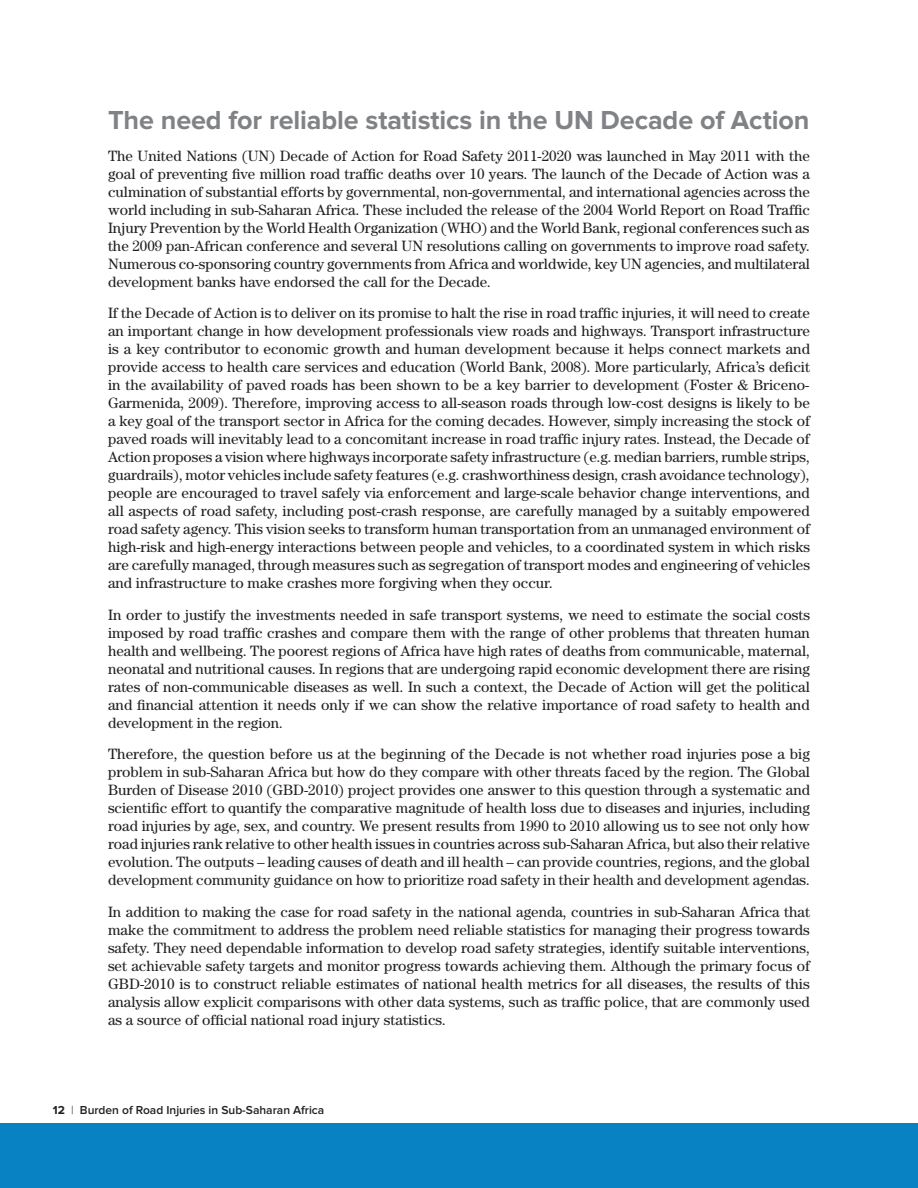
<style>
.page{position:relative;width:918px;height:1188px;background:#fff}
.page>*{position:absolute;margin:0;border:0;box-sizing:border-box;transform-origin:0 0}
.t1{font:700 27px "Proxima Nova";letter-spacing:-.005em;color:#808285}
.t2{font:15px/18px "Century";color:#231f20;text-align:justify}
.t3{font:600 12px "Proxima Nova";color:#231f20}
.s1{font-weight:700}
.s2{font-weight:300}
</style>
<div class="page">
<div style="left:0;top:1123px;width:918px;height:65px;background:#0882c3"></div>
<h1 class="t1" style="left:108px;top:108px;width:703px">The need for reliable statistics in the UN Decade of Action</h1>
<p class="t2" style="left:108px;top:146px;width:704px">The United Nations (UN) Decade of Action for Road Safety 2011-2020 was launched in May 2011 with the goal of preventing five million road traffic deaths over 10 years. The launch of the Decade of Action was a culmination of substantial efforts by governmental, non-governmental, and international agencies across the world including in sub-Saharan Africa. These included the release of the 2004 World Report on Road Traffic Injury Prevention by the World Health Organization (WHO) and the World Bank, regional conferences such as the 2009 pan-African conference and several UN resolutions calling on governments to improve road safety.<br>Numerous co-sponsoring country governments from Africa and worldwide, key UN agencies, and multilateral development banks have endorsed the call for the Decade.</p>
<p class="t2" style="left:108px;top:304px;width:704px">If the Decade of Action is to deliver on its promise to halt the rise in road traffic injuries, it will need to create an important change in how development professionals view roads and highways. Transport infrastructure is a key contributor to economic growth and human development because it helps connect markets and provide access to health care services and education (World Bank, 2008). More particularly, Africa’s deficit in the availability of paved roads has been shown to be a key barrier to development (Foster &amp; Briceno-Garmenida, 2009). Therefore, improving access to all-season roads through low-cost designs is likely to be a key goal of the transport sector in Africa for the coming decades. However, simply increasing the stock of paved roads will inevitably lead to a concomitant increase in road traffic injury rates. Instead, the Decade of Action proposes a vision where highways incorporate safety infrastructure (e.g. median barriers, rumble strips, guardrails), motor vehicles include safety features (e.g. crashworthiness design, crash avoidance technology), people are encouraged to travel safely via enforcement and large-scale behavior change interventions, and all aspects of road safety, including post-crash response, are carefully managed by a suitably empowered road safety agency. This vision seeks to transform human transportation from an unmanaged environment of high-risk and high-energy interactions between people and vehicles, to a coordinated system in which risks are carefully managed, through measures such as segregation of transport modes and engineering of vehicles and infrastructure to make crashes more forgiving when they occur.</p>
<p class="t2" style="left:108px;top:605px;width:704px">In order to justify the investments needed in safe transport systems, we need to estimate the social costs imposed by road traffic crashes and compare them with the range of other problems that threaten human health and wellbeing. The poorest regions of Africa have high rates of deaths from communicable, maternal, neonatal and nutritional causes. In regions that are undergoing rapid economic development there are rising rates of non-communicable diseases as well. In such a context, the Decade of Action will get the political and financial attention it needs only if we can show the relative importance of road safety to health and development in the region.</p>
<p class="t2" style="left:108px;top:745px;width:704px">Therefore, the question before us at the beginning of the Decade is not whether road injuries pose a big problem in sub-Saharan Africa but how do they compare with other threats faced by the region. The Global Burden of Disease 2010 (GBD-2010) project provides one answer to this question through a systematic and scientific effort to quantify the comparative magnitude of health loss due to diseases and injuries, including road injuries by age, sex, and country. We present results from 1990 to 2010 allowing us to see not only how road injuries rank relative to other health issues in countries across sub-Saharan Africa, but also their relative evolution. The outputs – leading causes of death and ill health – can provide countries, regions, and the global development community guidance on how to prioritize road safety in their health and development agendas.</p>
<p class="t2" style="left:108px;top:902px;width:704px">In addition to making the case for road safety in the national agenda, countries in sub-Saharan Africa that make the commitment to address the problem need reliable statistics for managing their progress towards safety. They need dependable information to develop road safety strategies, identify suitable interventions, set achievable safety targets and monitor progress towards achieving them. Although the primary focus of GBD-2010 is to construct reliable estimates of national health metrics for all diseases, the results of this analysis allow explicit comparisons with other data systems, such as traffic police, that are commonly used as a source of official national road injury statistics.</p>
<p class="t3" style="left:53px;top:1104px;width:273px"><span class="s1">12</span> <span class="s2">|</span> Burden of Road Injuries in Sub-Saharan Africa</p>
</div>
